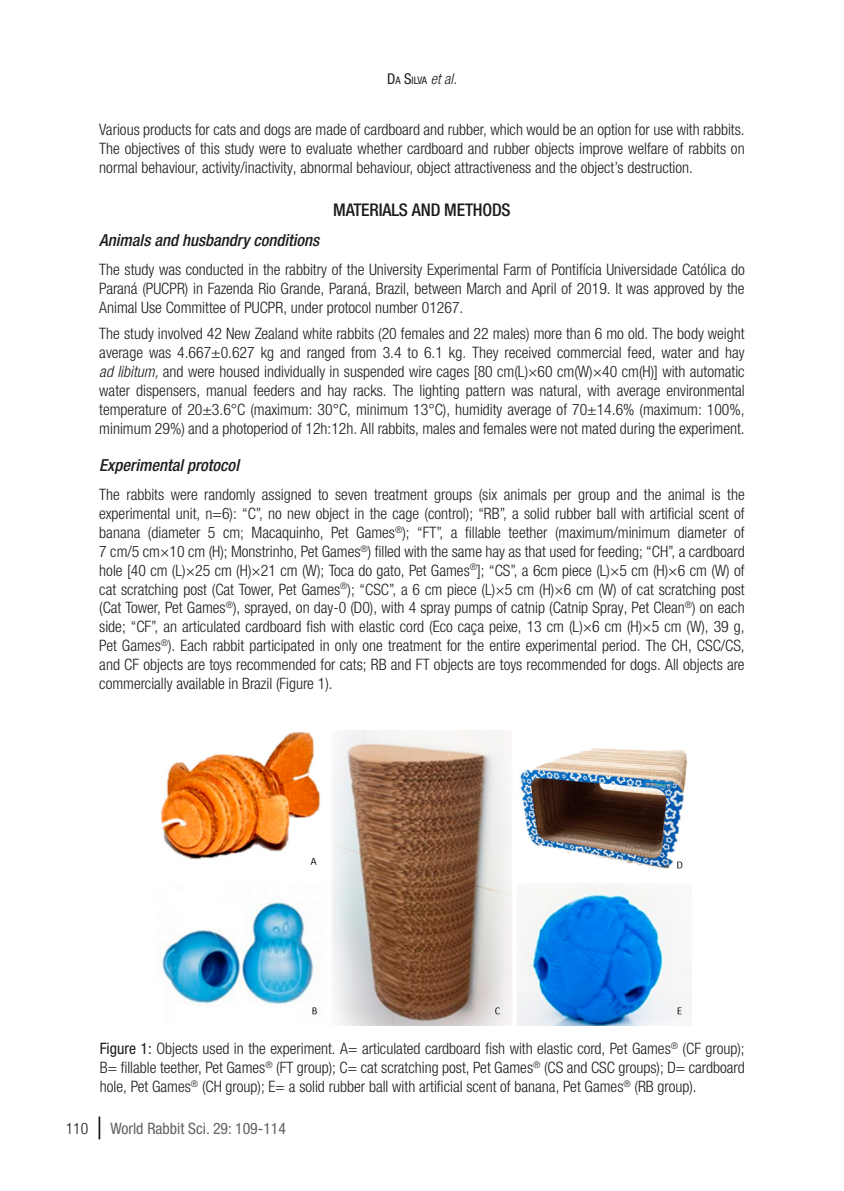
<style>
.page{position:relative;width:844px;height:1191px;background:#fff}
.page>*{position:absolute;margin:0;border:0;box-sizing:border-box;transform-origin:0 0}
.t1{font:500 condensed 17.5px "Helvetica Neue LTW1 G";letter-spacing:-.01em;color:#1d1d1b}
.t2{font:italic 500 condensed 16.62px "Helvetica Neue LTW1 G";color:#1d1d1b}
.t3{font:300 condensed 15.75px/18.9px "Helvetica Neue LTW1 G";color:#1d1d1b;text-align:justify}
.t4{font:condensed 15.75px "Helvetica Neue LTW1 G";color:#646363}
.t5{font:300 condensed 15.75px "Helvetica Neue LTW1 G";color:#1d1d1b}
.t6{font:condensed 10.33px "Helvetica Neue LTW1 G";color:#1d1d1b}
.s1{font-size:14.88px}
.s2{font-weight:300;font-style:italic;font-size:14.88px}
.s3{font-style:italic}
.s4{font-weight:400}
</style>
<div class="page">
<hr style="left:98px;top:1116px;width:2px;height:23px;background:#1d1d1b">
<img style="left:161px;top:731px;width:530px;height:294px">
<p class="t6" style="left:387px;top:74px;width:71px"><span class="s1">D</span>A <span class="s1">S</span>ILVA <span class="s2">et al.</span></p>
<p class="t3" style="left:99px;top:120px;width:646px">Various products for cats and dogs are made of cardboard and rubber, which would be an option for use with rabbits.<br>The objectives of this study were to evaluate whether cardboard and rubber objects improve welfare of rabbits on normal behaviour, activity/inactivity, abnormal behaviour, object attractiveness and the object’s destruction.</p>
<p class="t1" style="left:333px;top:200px;width:179px">MATERIALS AND METHODS</p>
<p class="t2" style="left:99px;top:230px;width:221px">Animals and husbandry conditions</p>
<p class="t3" style="left:99px;top:260px;width:646px">The study was conducted in the rabbitry of the University Experimental Farm of Pontifícia Universidade Católica do Paraná (PUCPR) in Fazenda Rio Grande, Paraná, Brazil, between March and April of 2019. It was approved by the Animal Use Committee of PUCPR, under protocol number 01267.</p>
<p class="t3" style="left:99px;top:324px;width:646px">The study involved 42 New Zealand white rabbits (20 females and 22 males) more than 6 mo old. The body weight average was 4.667±0.627 kg and ranged from 3.4 to 6.1 kg. They received commercial feed, water and hay <span class="s3">ad libitum,</span> and were housed individually in suspended wire cages [80 cm(L)×60 cm(W)×40 cm(H)] with automatic water dispensers, manual feeders and hay racks. The lighting pattern was natural, with average environmental temperature of 20±3.6°C (maximum: 30°C, minimum 13°C), humidity average of 70±14.6% (maximum: 100%, minimum 29%) and a photoperiod of 12h:12h. All rabbits, males and females were not mated during the experiment.</p>
<p class="t2" style="left:99px;top:455px;width:141px">Experimental protocol</p>
<p class="t3" style="left:99px;top:485px;width:646px">The rabbits were randomly assigned to seven treatment groups (six animals per group and the animal is the experimental unit, n=6): “C”, no new object in the cage (control); “RB”, a solid rubber ball with artificial scent of banana (diameter 5 cm; Macaquinho, Pet Games<sup>®</sup>); “FT”, a fillable teether (maximum/minimum diameter of 7 cm/5 cm×10 cm (H); Monstrinho, Pet Games<sup>®</sup>) filled with the same hay as that used for feeding; “CH”, a cardboard hole [40 cm (L)×25 cm (H)×21 cm (W); Toca do gato, Pet Games<sup>®</sup>]; “CS”, a 6cm piece (L)×5 cm (H)×6 cm (W) of cat scratching post (Cat Tower, Pet Games<sup>®</sup>); “CSC”, a 6 cm piece (L)×5 cm (H)×6 cm (W) of cat scratching post (Cat Tower, Pet Games<sup>®</sup>), sprayed, on day-0 (D0), with 4 spray pumps of catnip (Catnip Spray, Pet Clean<sup>®</sup>) on each side; “CF”, an articulated cardboard fish with elastic cord (Eco caça peixe, 13 cm (L)×6 cm (H)×5 cm (W), 39 g, Pet Games<sup>®</sup>). Each rabbit participated in only one treatment for the entire experimental period. The CH, CSC/CS, and CF objects are toys recommended for cats; RB and FT objects are toys recommended for dogs. All objects are commercially available in Brazil (Figure 1).</p>
<p class="t3" style="left:100px;top:1039px;width:646px"><span class="s4">Figure 1:</span> Objects used in the experiment. A= articulated cardboard fish with elastic cord, Pet Games<sup>®</sup> (CF group); B= fillable teether, Pet Games<sup>®</sup> (FT group); C= cat scratching post, Pet Games<sup>®</sup> (CS and CSC groups); D= cardboard hole, Pet Games<sup>®</sup> (CH group); E= a solid rubber ball with artificial scent of banana, Pet Games<sup>®</sup> (RB group).</p>
<p class="t5" style="left:66px;top:1119px;width:24px">110</p>
<p class="t4" style="left:110px;top:1119px;width:177px">World Rabbit Sci. 29: 109-114</p>
</div>
